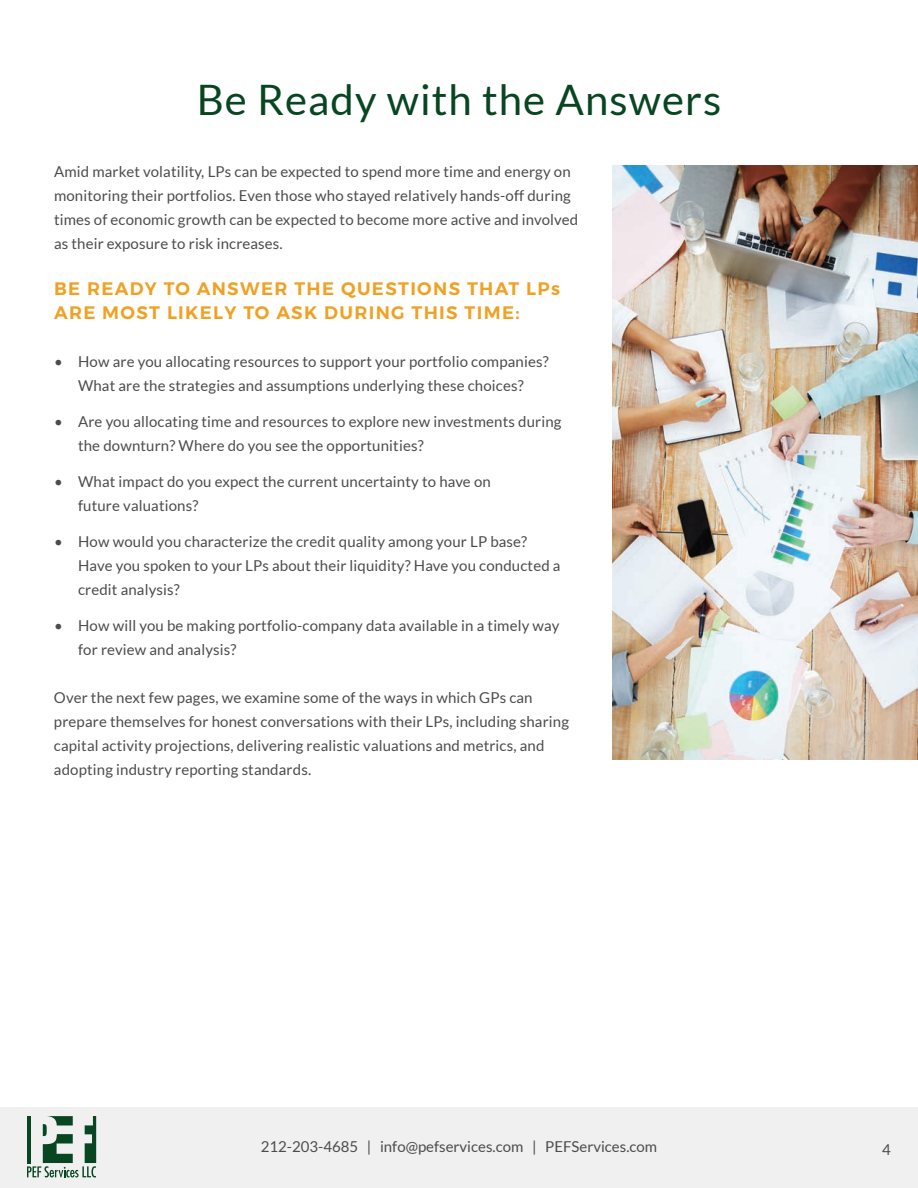
<style>
.page{position:relative;width:918px;height:1188px;background:#fff}
.page>*{position:absolute;margin:0;border:0;box-sizing:border-box;transform-origin:0 0}
.t1{font:42px "Lato";letter-spacing:.025em;color:#084521}
.t2{font:600 18px/24px "Montserrat";letter-spacing:.075em;color:#f0a123}
.t3{font:15px/24px "Lato";letter-spacing:.01em;color:#4b4c4d}
</style>
<div class="page">
<div style="left:0;top:1107px;width:918px;height:81px;background:#ebeced"></div>
<svg style="left:27px;top:1116px;width:69px;height:62px"></svg>
<img style="left:612px;top:165px;width:306px;height:594px">
<p class="t1" style="left:197px;top:76px;width:526px">Be Ready with the Answers</p>
<p class="t3" style="left:54px;top:160px;width:526px">Amid market volatility, LPs can be expected to spend more time and energy on monitoring their portfolios. Even those who stayed relatively hands-off during times of economic growth can be expected to become more active and involved as their exposure to risk increases.</p>
<p class="t2" style="left:54px;top:277px;width:508px">BE READY TO ANSWER THE QUESTIONS THAT LPs<br>ARE MOST LIKELY TO ASK DURING THIS TIME:</p>
<p class="t3" style="left:54px;top:349px;width:496px;text-align:center">• How are you allocating resources to support your portfolio companies?<br>What are the strategies and assumptions underlying these choices?</p>
<p class="t3" style="left:78px;top:409px;width:485px;text-indent:-24px">• Are you allocating time and resources to explore new investments during the downturn? Where do you see the opportunities?</p>
<p class="t3" style="left:78px;top:469px;width:414px;text-indent:-24px">• What impact do you expect the current uncertainty to have on future valuations?</p>
<p class="t3" style="left:78px;top:529px;width:484px;text-indent:-24px">• How would you characterize the credit quality among your LP base?<br>Have you spoken to your LPs about their liquidity? Have you conducted a credit analysis?</p>
<p class="t3" style="left:78px;top:613px;width:483px;text-indent:-24px">• How will you be making portfolio-company data available in a timely way for review and analysis?</p>
<p class="t3" style="left:54px;top:685px;width:517px">Over the next few pages, we examine some of the ways in which GPs can prepare themselves for honest conversations with their LPs, including sharing capital activity projections, delivering realistic valuations and metrics, and adopting industry reporting standards.</p>
<p class="t3" style="left:261px;top:1135px;width:398px">212-203-4685 | info@pefservices.com | PEFServices.com</p>
<p class="t3" style="left:882px;top:1138px;width:10px">4</p>
</div>
